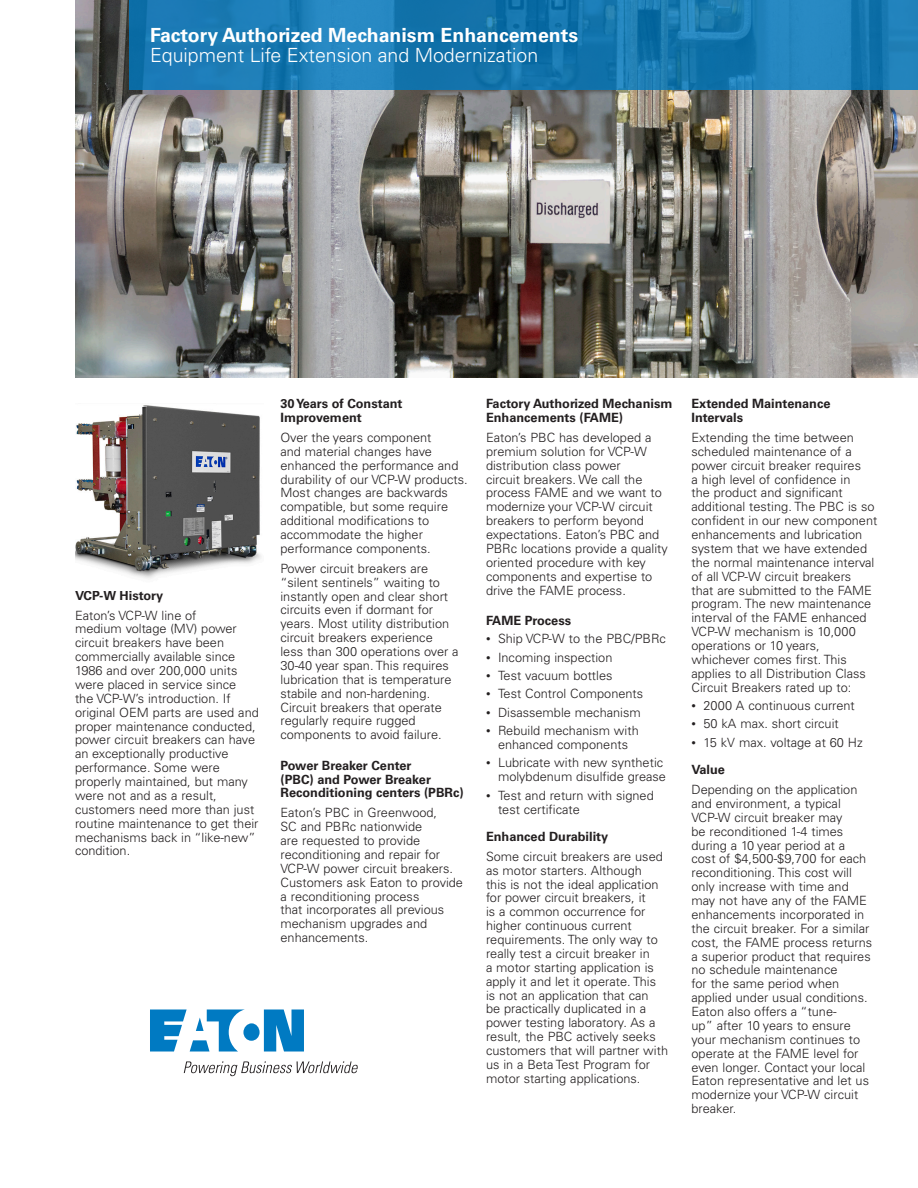
<style>
.page{position:relative;width:918px;height:1188px;background:#fff}
.page>*{position:absolute;margin:0;border:0;box-sizing:border-box;transform-origin:0 0}
._00_Product__Line_1{font:700 19.5px "Univers LT Pro 65";color:#fff}
._00_Product__Line_2{font:300 19.5px "Univers LT Pro 45";color:#fff}
._02_Body__8_5_pt__La{font:300 12.75px/13.8px "Univers LT Pro 45";color:#231f20}
._02_Body__8_5_pt{font:300 12.75px/13.8px "Univers LT Pro 45";color:#231f20}
._02_Body_Head__8_5_p{font:700 12.75px/13.8px "Univers LT Pro 65";color:#231f20}
.s1{font-size:9px}
</style>
<div class="page">
<svg style="left:150px;top:1010px;width:154px;height:42px"></svg>
<svg style="left:184px;top:1061px;width:174px;height:15px"></svg>
<img style="left:75px;top:405px;width:186px;height:174px">
<img style="left:75px;top:0;width:843px;height:378px">
<svg style="left:129px;top:0;width:789px;height:90px"></svg>
<p class="_00_Product__Line_1" style="left:150px;top:21px;width:430px">Factory Authorized Mechanism Enhancements</p>
<p class="_00_Product__Line_2" style="left:150px;top:42px;width:390px">Equipment Life Extension and Modernization</p>
<p class="_02_Body_Head__8_5_p" style="left:75px;top:588px;width:90px">VCP-W History</p>
<p class="_02_Body__8_5_pt" style="left:75px;top:608px;width:185px">Eaton’s VCP-W line of<br>medium voltage (MV) power circuit breakers have been commercially available since<br>1986 and over 200,000 units were placed in service since<br>the VCP-W’s introduction. If original OEM parts are used and proper maintenance conducted, power circuit breakers can have an exceptionally productive performance. Some were properly maintained, but many were not and as a result, customers need more than just routine maintenance to get their mechanisms back in “like-new” condition.</p>
<p class="_02_Body_Head__8_5_p" style="left:280px;top:396px;width:124px">30 Years of Constant<br>Improvement</p>
<p class="_02_Body__8_5_pt" style="left:280px;top:430px;width:189px">Over the years component<br>and material changes have enhanced the performance and durability of our VCP-W products.<br>Most changes are backwards compatible, but some require additional modifications to accommodate the higher performance components.</p>
<p class="_02_Body__8_5_pt__La" style="left:280px;top:561px;width:180px">Power circuit breakers are “silent sentinels” waiting to instantly open and clear short circuits even if dormant for years. Most utility distribution circuit breakers experience<br>less than 300 operations over a<br>30-40 year span. This requires lubrication that is temperature stabile and non-hardening.<br>Circuit breakers that operate regularly require rugged components to avoid failure.</p>
<p class="_02_Body_Head__8_5_p" style="left:280px;top:758px;width:185px">Power Breaker Center<br>(PBC) and Power Breaker<br>Reconditioning centers (PBRc)</p>
<p class="_02_Body__8_5_pt__La" style="left:280px;top:806px;width:184px">Eaton’s PBC in Greenwood,<br>SC and PBRc nationwide<br>are requested to provide reconditioning and repair for<br>VCP-W power circuit breakers.<br>Customers ask Eaton to provide a reconditioning process<br>that incorporates all previous mechanism upgrades and enhancements.</p>
<p class="_02_Body_Head__8_5_p" style="left:486px;top:396px;width:188px">Factory Authorized Mechanism<br>Enhancements (FAME)</p>
<p class="_02_Body__8_5_pt__La" style="left:486px;top:430px;width:183px">Eaton’s PBC has developed a premium solution for VCP-W distribution class power<br>circuit breakers. We call the process FAME and we want to modernize your VCP-W circuit breakers to perform beyond expectations. Eaton’s PBC and<br>PBRc locations provide a quality oriented procedure with key components and expertise to drive the FAME process.</p>
<p class="_02_Body_Head__8_5_p" style="left:486px;top:613px;width:87px">FAME Process</p>
<p class="_02_Body__8_5_pt__La" style="left:486px;top:632px;width:181px"><span class="s1">•</span> Ship VCP-W to the PBC/PBRc</p>
<p class="_02_Body__8_5_pt__La" style="left:486px;top:650px;width:128px"><span class="s1">•</span> Incoming inspection</p>
<p class="_02_Body__8_5_pt__La" style="left:486px;top:668px;width:128px"><span class="s1">•</span> Test vacuum bottles</p>
<p class="_02_Body__8_5_pt__La" style="left:486px;top:687px;width:159px"><span class="s1">•</span> Test Control Components</p>
<p class="_02_Body__8_5_pt__La" style="left:486px;top:705px;width:156px"><span class="s1">•</span> Disassemble mechanism</p>
<p class="_02_Body__8_5_pt__La" style="left:486px;top:723px;width:154px;text-align:center"><span class="s1">•</span> Rebuild mechanism with enhanced components</p>
<p class="_02_Body__8_5_pt__La" style="left:486px;top:756px;width:181px;text-align:right"><span class="s1">•</span> Lubricate with new synthetic molybdenum disulfide grease</p>
<p class="_02_Body__8_5_pt__La" style="left:498px;top:788px;width:157px;text-indent:-12px"><span class="s1">•</span> Test and return with signed test certificate</p>
<p class="_02_Body_Head__8_5_p" style="left:486px;top:829px;width:124px">Enhanced Durability</p>
<p class="_02_Body__8_5_pt__La" style="left:486px;top:849px;width:184px">Some circuit breakers are used as motor starters. Although<br>this is not the ideal application for power circuit breakers, it<br>is a common occurrence for higher continuous current requirements. The only way to really test a circuit breaker in<br>a motor starting application is apply it and let it operate. This is not an application that can<br>be practically duplicated in a power testing laboratory. As a result, the PBC actively seeks customers that will partner with us in a Beta Test Program for motor starting applications.</p>
<p class="_02_Body_Head__8_5_p" style="left:692px;top:396px;width:141px">Extended Maintenance<br>Intervals</p>
<p class="_02_Body__8_5_pt" style="left:692px;top:430px;width:187px">Extending the time between scheduled maintenance of a power circuit breaker requires<br>a high level of confidence in<br>the product and significant additional testing. The PBC is so confident in our new component enhancements and lubrication system that we have extended the normal maintenance interval of all VCP-W circuit breakers<br>that are submitted to the FAME program. The new maintenance interval of the FAME enhanced<br>VCP-W mechanism is 10,000 operations or 10 years, whichever comes first. This applies to all Distribution Class<br>Circuit Breakers rated up to:</p>
<p class="_02_Body__8_5_pt__La" style="left:692px;top:698px;width:165px"><span class="s1">•</span> 2000 A continuous current</p>
<p class="_02_Body__8_5_pt__La" style="left:692px;top:717px;width:149px"><span class="s1">•</span> 50 kA max. short circuit</p>
<p class="_02_Body__8_5_pt__La" style="left:692px;top:735px;width:173px"><span class="s1">•</span> 15 kV max. voltage at 60 Hz</p>
<p class="_02_Body_Head__8_5_p" style="left:692px;top:762px;width:35px">Value</p>
<p class="_02_Body__8_5_pt__La" style="left:692px;top:782px;width:182px">Depending on the application and environment, a typical<br>VCP-W circuit breaker may<br>be reconditioned 1-4 times during a 10 year period at a cost of $4,500-$9,700 for each reconditioning. This cost will only increase with time and may not have any of the FAME enhancements incorporated in the circuit breaker. For a similar cost, the FAME process returns a superior product that requires no schedule maintenance<br>for the same period when applied under usual conditions.<br>Eaton also offers a “tune-<br>up” after 10 years to ensure your mechanism continues to operate at the FAME level for even longer. Contact your local<br>Eaton representative and let us modernize your VCP-W circuit breaker.</p>
</div>
